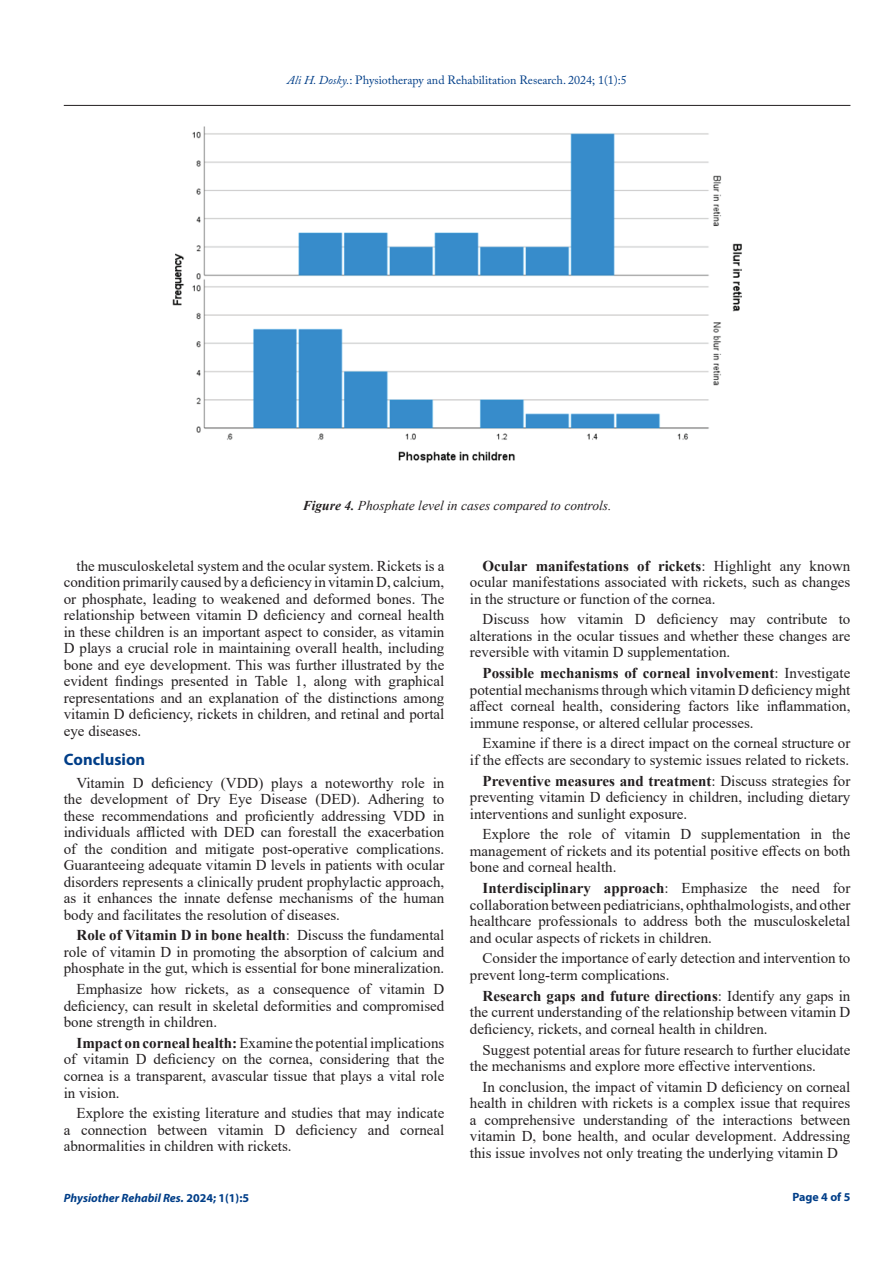
<style>
.page{position:relative;width:893px;height:1263px;background:#fff}
.page>*{position:absolute;margin:0;border:0;box-sizing:border-box;transform-origin:0 0}
.t1{font:700 16.5px "Myriad Pro";color:#003e88}
.t2{font:15px/16.5px "Times New Roman";color:#231f20;text-align:justify}
.t3{font:italic 13.5px "Times New Roman";color:#231f20}
.t4{font:12px "Adobe Caslon Pro";color:#003e88}
.t5{font:italic 700 12px "Myriad Pro";color:#003e88}
.t6{font:700 12px "Myriad Pro";color:#003e88}
.s1{font-style:italic}
.s2{font-weight:700}
.s3{font-style:normal}
</style>
<div class="page">
<hr style="left:64px;top:105px;width:786px;height:1px;background:#231f20">
<img style="left:172px;top:126px;width:570px;height:337px">
<p class="t4" style="left:287px;top:73px;width:341px"><span class="s1">Ali H. Dosky.</span>: Physiotherapy and Rehabilitation Research. 2024; 1(1):5</p>
<p class="t3" style="left:303px;top:496px;width:310px"><span class="s2">Figure 4.</span> Phosphate level in cases compared to controls.</p>
<p class="t2" style="left:64px;top:557px;width:382px;text-indent:13px">the musculoskeletal system and the ocular system. Rickets is a condition primarily caused by a deficiency in vitamin D, calcium, or phosphate, leading to weakened and deformed bones. The relationship between vitamin D deficiency and corneal health in these children is an important aspect to consider, as vitamin D plays a crucial role in maintaining overall health, including bone and eye development. This was further illustrated by the evident findings presented in Table 1, along with graphical representations and an explanation of the distinctions among vitamin D deficiency, rickets in children, and retinal and portal eye diseases.</p>
<p class="t1" style="left:64px;top:748px;width:83px">Conclusion</p>
<p class="t2" style="left:64px;top:774px;width:382px;text-indent:13px">Vitamin D deficiency (VDD) plays a noteworthy role in the development of Dry Eye Disease (DED). Adhering to these recommendations and proficiently addressing VDD in individuals afflicted with DED can forestall the exacerbation of the condition and mitigate post-operative complications.<br>Guaranteeing adequate vitamin D levels in patients with ocular disorders represents a clinically prudent prophylactic approach, as it enhances the innate defense mechanisms of the human body and facilitates the resolution of diseases.</p>
<p class="t2" style="left:64px;top:927px;width:382px;text-indent:13px"><span class="s2">Role of Vitamin D in bone health</span>: Discuss the fundamental role of vitamin D in promoting the absorption of calcium and phosphate in the gut, which is essential for bone mineralization.</p>
<p class="t2" style="left:64px;top:980px;width:382px;text-indent:13px">Emphasize how rickets, as a consequence of vitamin D deficiency, can result in skeletal deformities and compromised bone strength in children.</p>
<p class="t2" style="left:64px;top:1034px;width:382px;text-indent:13px"><span class="s2">Impact on corneal health:</span> Examine the potential implications of vitamin D deficiency on the cornea, considering that the cornea is a transparent, avascular tissue that plays a vital role in vision.</p>
<p class="t2" style="left:64px;top:1104px;width:382px;text-indent:13px">Explore the existing literature and studies that may indicate a connection between vitamin D deficiency and corneal abnormalities in children with rickets.</p>
<p class="t5" style="left:64px;top:1190px;width:187px">Physiother Rehabil Res. <span class="s3">2024; 1(1):5</span></p>
<p class="t2" style="left:470px;top:557px;width:382px;text-indent:13px"><span class="s2">Ocular manifestations of rickets</span>: Highlight any known ocular manifestations associated with rickets, such as changes in the structure or function of the cornea.</p>
<p class="t2" style="left:470px;top:611px;width:382px;text-indent:13px">Discuss how vitamin D deficiency may contribute to alterations in the ocular tissues and whether these changes are reversible with vitamin D supplementation.</p>
<p class="t2" style="left:470px;top:664px;width:382px;text-indent:13px"><span class="s2">Possible mechanisms of corneal involvement</span>: Investigate potential mechanisms through which vitamin D deficiency might affect corneal health, considering factors like inflammation, immune response, or altered cellular processes.</p>
<p class="t2" style="left:470px;top:735px;width:382px;text-align:right">Examine if there is a direct impact on the corneal structure or if the effects are secondary to systemic issues related to rickets.</p>
<p class="t2" style="left:470px;top:772px;width:382px;text-indent:13px"><span class="s2">Preventive measures and treatment</span>: Discuss strategies for preventing vitamin D deficiency in children, including dietary interventions and sunlight exposure.</p>
<p class="t2" style="left:470px;top:826px;width:382px;text-indent:13px">Explore the role of vitamin D supplementation in the management of rickets and its potential positive effects on both bone and corneal health.</p>
<p class="t2" style="left:470px;top:879px;width:382px;text-indent:13px"><span class="s2">Interdisciplinary approach</span>: Emphasize the need for collaboration between pediatricians, ophthalmologists, and other healthcare professionals to address both the musculoskeletal and ocular aspects of rickets in children.</p>
<p class="t2" style="left:470px;top:950px;width:382px;text-indent:13px">Consider the importance of early detection and intervention to prevent long-term complications.</p>
<p class="t2" style="left:470px;top:987px;width:382px;text-indent:13px"><span class="s2">Research gaps and future directions</span>: Identify any gaps in the current understanding of the relationship between vitamin D deficiency, rickets, and corneal health in children.</p>
<p class="t2" style="left:470px;top:1041px;width:382px;text-indent:13px">Suggest potential areas for future research to further elucidate the mechanisms and explore more effective interventions.</p>
<p class="t2" style="left:470px;top:1078px;width:382px;text-indent:13px">In conclusion, the impact of vitamin D deficiency on corneal health in children with rickets is a complex issue that requires a comprehensive understanding of the interactions between vitamin D, bone health, and ocular development. Addressing this issue involves not only treating the underlying vitamin D</p>
<p class="t6" style="left:792px;top:1189px;width:60px">Page 4 of 5</p>
</div>
